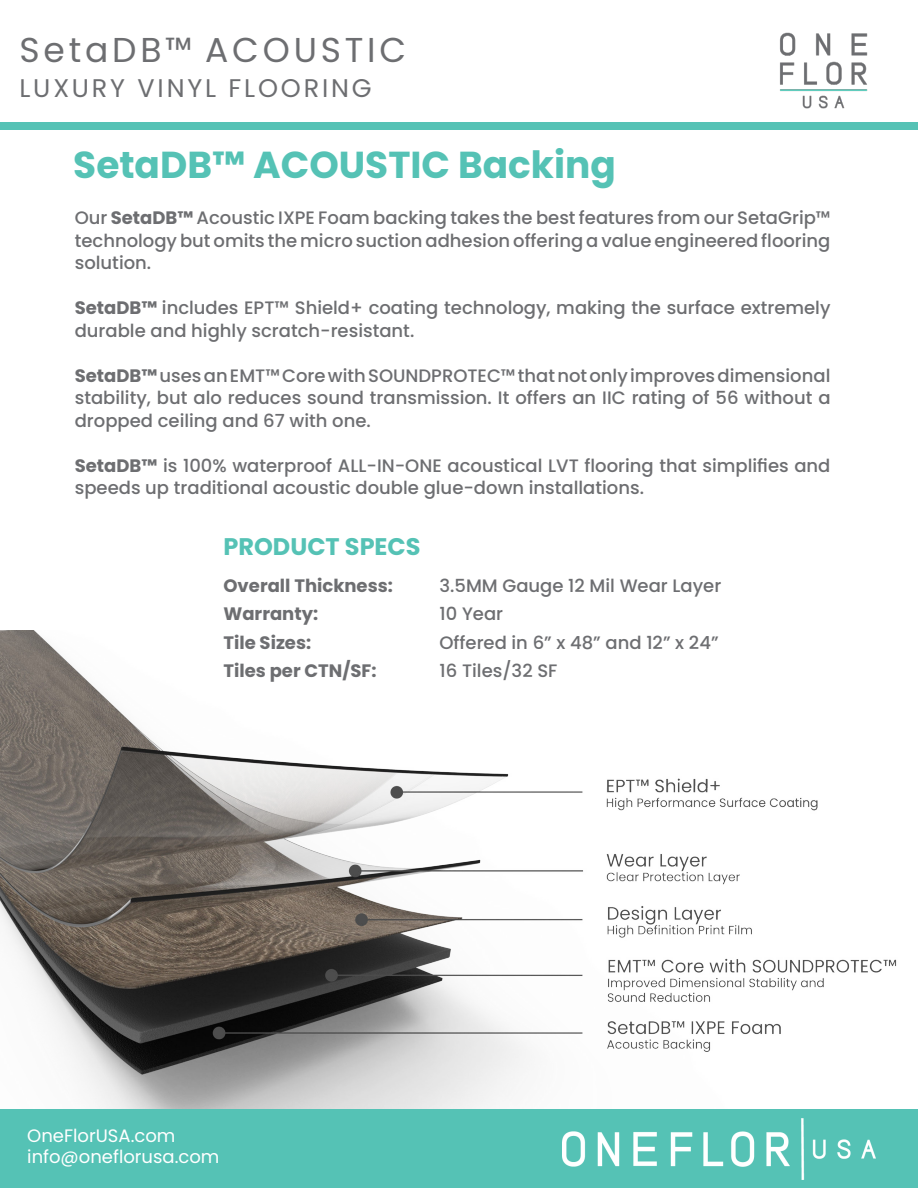
<style>
.page{position:relative;width:918px;height:1188px;background:#fff}
.page>*{position:absolute;margin:0;border:0;box-sizing:border-box;transform-origin:0 0}
.t1{font:700 37.5px "Poppins";color:#55c2b5}
.t2{font:34.5px "Poppins";letter-spacing:.11em;color:#6d6e71}
.t3{font:25.5px "Poppins";letter-spacing:.11em;color:#6d6e71}
.t4{font:700 24px "Poppins";color:#55c2b5}
.t5{font:500 18px/22.5px "Poppins";color:#6d6e71;text-align:justify}
.t6{font:700 18px "Poppins";color:#6d6e71}
.t7{font:18px/21.6px "Poppins";color:#fff}
.s1{font-weight:700}
</style>
<div class="page">
<img style="left:0;top:631px;width:897px;height:478px">
<div style="left:0;top:1109px;width:918px;height:79px;background:#55c2b5"></div>
<div style="left:0;top:122px;width:918px;height:7px;background:#55c2b5"></div>
<img style="left:563px;top:1119px;width:313px;height:60px">
<img style="left:780px;top:32px;width:88px;height:77px">
<h2 class="t2" style="left:20px;top:30px;width:388px">SetaDB™ ACOUSTIC</h2>
<h3 class="t3" style="left:20px;top:73px;width:354px">LUXURY VINYL FLOORING</h3>
<h1 class="t1" style="left:73px;top:142px;width:544px">SetaDB™ ACOUSTIC Backing</h1>
<p class="t5" style="left:75px;top:207px;width:757px">Our <span class="s1">SetaDB™</span> Acoustic IXPE Foam backing takes the best features from our SetaGrip™ technology but omits the micro suction adhesion offering a value engineered flooring solution.</p>
<p class="t5" style="left:75px;top:297px;width:757px"><span class="s1">SetaDB™</span> includes EPT™ Shield+ coating technology, making the surface extremely durable and highly scratch-resistant.</p>
<p class="t5" style="left:75px;top:364px;width:757px"><span class="s1">SetaDB™</span> uses an EMT™ Core with SOUNDPROTEC™ that not only improves dimensional stability, but alo reduces sound transmission. It offers an IIC rating of 56 without a dropped ceiling and 67 with one.</p>
<p class="t5" style="left:75px;top:454px;width:757px"><span class="s1">SetaDB™</span> is 100% waterproof ALL-IN-ONE acoustical LVT flooring that simplifies and speeds up traditional acoustic double glue-down installations.</p>
<h3 class="t4" style="left:224px;top:532px;width:199px">PRODUCT SPECS</h3>
<p class="t6" style="left:224px;top:574px;width:171px">Overall Thickness:</p>
<p class="t5" style="left:440px;top:574px;width:283px">3.5MM Gauge 12 Mil Wear Layer</p>
<p class="t6" style="left:224px;top:603px;width:96px">Warranty:</p>
<p class="t5" style="left:440px;top:603px;width:65px">10 Year</p>
<p class="t6" style="left:224px;top:631px;width:89px">Tile Sizes:</p>
<p class="t5" style="left:440px;top:631px;width:281px">Offered in 6” x 48” and 12” x 24”</p>
<p class="t6" style="left:224px;top:660px;width:155px">Tiles per CTN/SF:</p>
<p class="t5" style="left:440px;top:660px;width:120px">16 Tiles/32 SF</p>
<p class="t7" style="left:27px;top:1125px;width:194px">OneFlorUSA.com info@oneflorusa.com</p>
</div>
